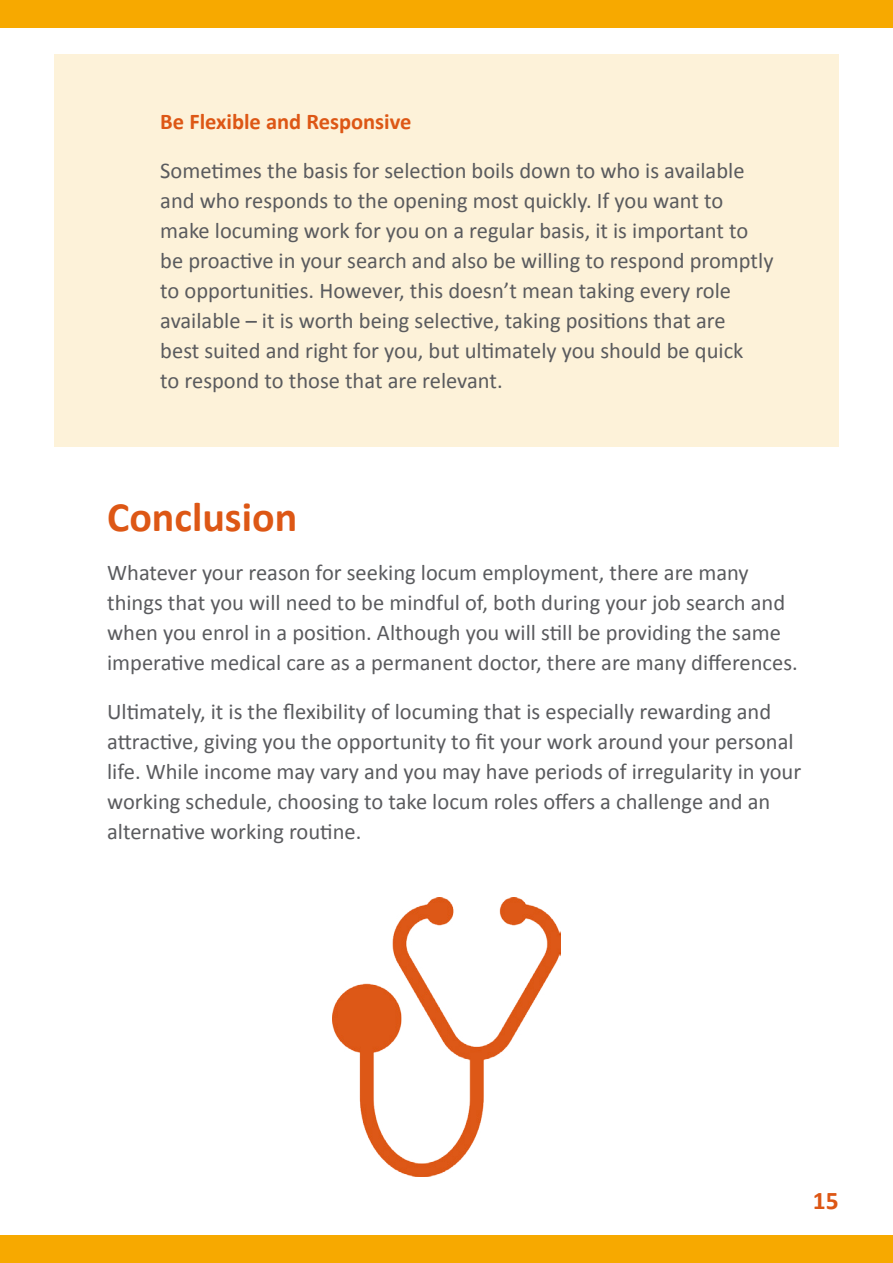
<style>
.page{position:relative;width:893px;height:1263px;background:#fff}
.page>*{position:absolute;margin:0;border:0;box-sizing:border-box;transform-origin:0 0}
.t1{font:700 42px "Calibri";color:#dd5715}
.t2{font:700 25.5px "Calibri";color:#dd5715}
.t3{font:22.5px/30px "Calibri";color:#5a5b5e}
.t4{font:700 22.5px "Calibri";color:#dd5715}
</style>
<div class="page">
<div style="left:0;top:0;width:893px;height:28px;background:#f7a900"></div>
<div style="left:0;top:1235px;width:893px;height:28px;background:#f7a900"></div>
<div style="left:54px;top:54px;width:785px;height:392px;background:#fdf2d9"></div>
<img style="left:332px;top:897px;width:229px;height:280px">
<p class="t4" style="left:160px;top:108px;width:253px">Be Flexible and Responsive</p>
<p class="t3" style="left:160px;top:155px;width:615px">Sometimes the basis for selection boils down to who is available and who responds to the opening most quickly. If you want to make locuming work for you on a regular basis, it is important to be proactive in your search and also be willing to respond promptly to opportunities. However, this doesn’t mean taking every role available – it is worth being selective, taking positions that are<br>best suited and right for you, but ultimately you should be quick<br>to respond to those that are relevant.</p>
<h1 class="t1" style="left:107px;top:491px;width:192px">Conclusion</h1>
<p class="t3" style="left:107px;top:556px;width:692px">Whatever your reason for seeking locum employment, there are many things that you will need to be mindful of, both during your job search and when you enrol in a position. Although you will still be providing the same imperative medical care as a permanent doctor, there are many differences.</p>
<p class="t3" style="left:107px;top:695px;width:696px">Ultimately, it is the flexibility of locuming that is especially rewarding and attractive, giving you the opportunity to fit your work around your personal life. While income may vary and you may have periods of irregularity in your working schedule, choosing to take locum roles offers a challenge and an alternative working routine.</p>
<p class="t2" style="left:813px;top:1185px;width:27px">15</p>
</div>
